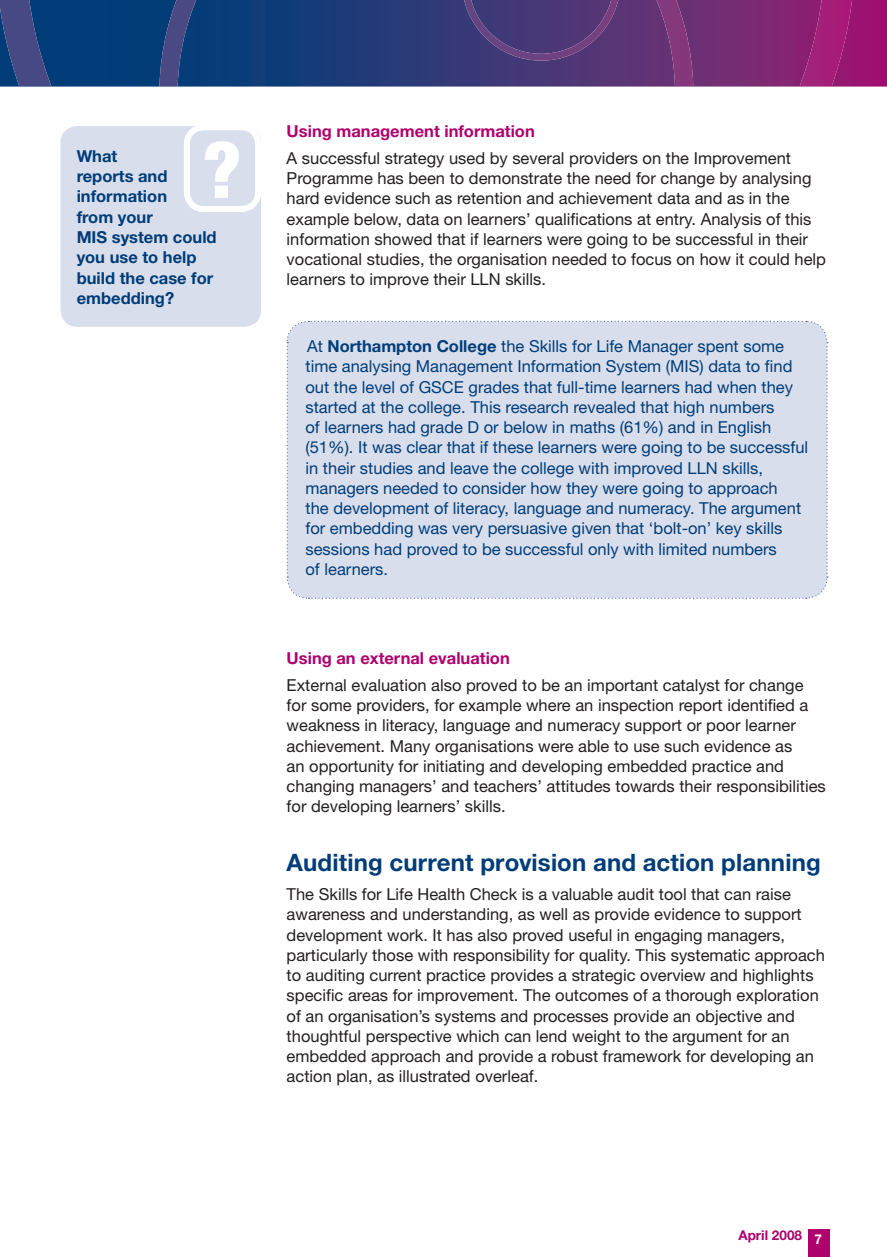
<style>
.page{position:relative;width:887px;height:1257px;background:#fff}
.page>*{position:absolute;margin:0;border:0;box-sizing:border-box;transform-origin:0 0}
.t1{font:900 condensed 78px "Helvetica Neue LT";color:#fff}
.t2{font:700 24px "Helvetica Neue LT";letter-spacing:.005em;color:#003d78}
.t3{font:16.5px/20.2px "Helvetica Neue LT";color:#231f20}
.t4{font:16.5px/20.2px "Helvetica Neue LT";color:#003d78}
.t5{font:700 16.5px/20.2px "Helvetica Neue LT";color:#003d78}
.t6{font:700 16.5px "Helvetica Neue LT";color:#af016e}
.t7{font:700 13.5px "Helvetica Neue LT";color:#af016e}
.s1{font-weight:700}
.s2{color:#fff}
</style>
<div class="page">
<div style="left:60px;top:126px;width:201px;height:201px;background:#d9deec;border-radius:17px"></div>
<div style="left:184px;top:124px;width:77px;height:88px;border:6px solid #fff;border-radius:17px"></div>
<div style="left:286px;top:320px;width:542px;height:279px;background:#d9deec"></div>
<svg style="left:0;top:0;width:886px;height:87px"></svg>
<svg style="left:0;top:0;width:854px;height:86px"></svg>
<svg style="left:159px;top:0;width:534px;height:86px"></svg>
<svg style="left:462px;top:0;width:158px;height:61px"></svg>
<div style="left:807px;top:1228px;width:22px;height:28px;background:#af016e"></div>
<h1 class="t1" style="left:202px;top:122px;width:40px">?</h1>
<p class="t5" style="left:77px;top:145px;width:141px">What<br>reports and information<br>from your<br>MIS system could you use to help build the case for embedding?</p>
<p class="t6" style="left:286px;top:121px;width:250px">Using management information</p>
<p class="t3" style="left:286px;top:148px;width:540px">A successful strategy used by several providers on the Improvement Programme has been to demonstrate the need for change by analysing hard evidence such as retention and achievement data and as in the example below, data on learners’ qualifications at entry. Analysis of this information showed that if learners were going to be successful in their vocational studies, the organisation needed to focus on how it could help learners to improve their LLN skills.</p>
<p class="t4" style="left:305px;top:336px;width:504px">At <span class="s1">Northampton College</span> the Skills for Life Manager spent some time analysing Management Information System (MIS) data to find out the level of GSCE grades that full-time learners had when they started at the college. This research revealed that high numbers<br>of learners had grade D or below in maths (61%) and in English (51%). It was clear that if these learners were going to be successful in their studies and leave the college with improved LLN skills, managers needed to consider how they were going to approach<br>the development of literacy, language and numeracy. The argument for embedding was very persuasive given that ‘bolt-on’ key skills sessions had proved to be successful only with limited numbers<br>of learners.</p>
<p class="t6" style="left:286px;top:648px;width:225px">Using an external evaluation</p>
<p class="t3" style="left:286px;top:674px;width:540px">External evaluation also proved to be an important catalyst for change for some providers, for example where an inspection report identified a weakness in literacy, language and numeracy support or poor learner achievement. Many organisations were able to use such evidence as<br>an opportunity for initiating and developing embedded practice and changing managers’ and teachers’ attitudes towards their responsibilities for developing learners’ skills.</p>
<h2 class="t2" style="left:286px;top:847px;width:535px">Auditing current provision and action planning</h2>
<p class="t3" style="left:286px;top:883px;width:539px">The Skills for Life Health Check is a valuable audit tool that can raise awareness and understanding, as well as provide evidence to support development work. It has also proved useful in engaging managers, particularly those with responsibility for quality. This systematic approach to auditing current practice provides a strategic overview and highlights specific areas for improvement. The outcomes of a thorough exploration of an organisation’s systems and processes provide an objective and thoughtful perspective which can lend weight to the argument for an embedded approach and provide a robust framework for developing an action plan, as illustrated overleaf.</p>
<p class="t7" style="left:738px;top:1226px;width:85px">April 2008 <span class="s2">7</span></p>
</div>
